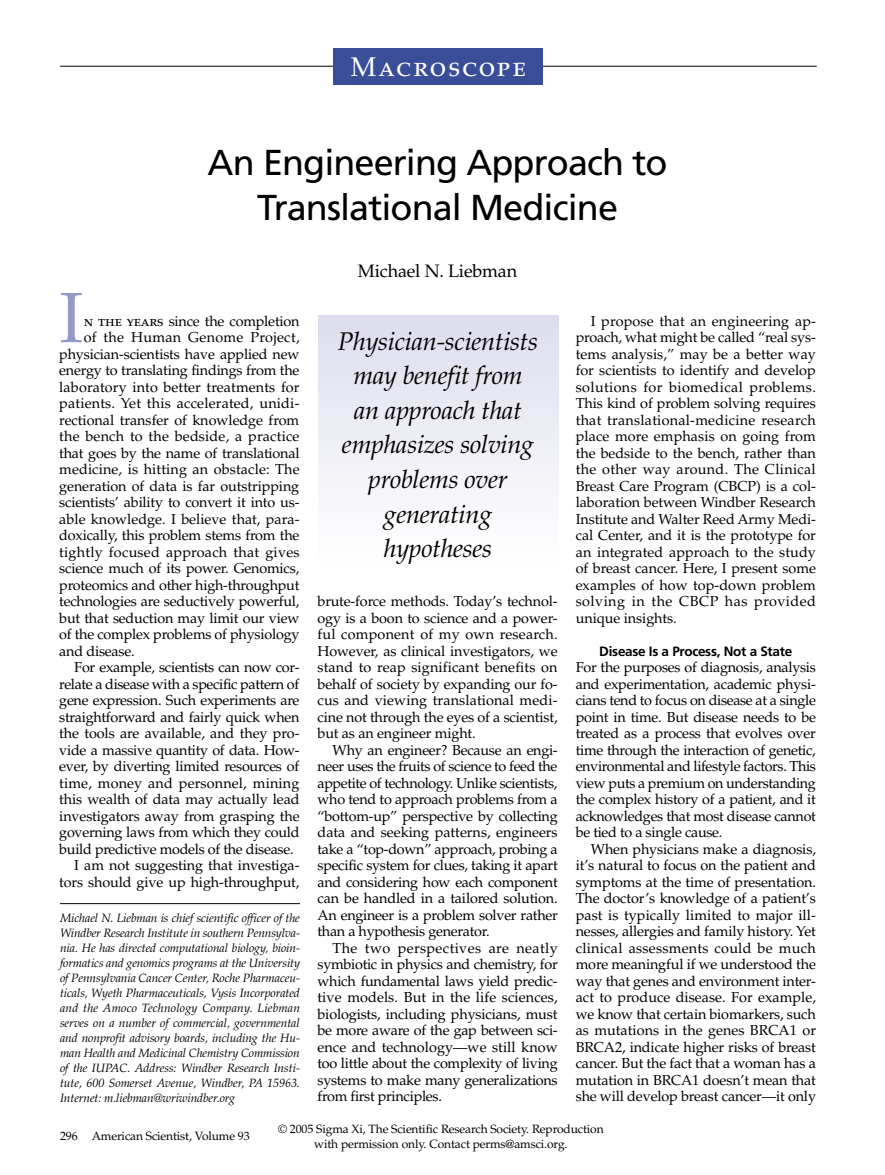
<style>
.page{position:relative;width:885px;height:1175px;background:#fff}
.page>*{position:absolute;margin:0;border:0;box-sizing:border-box;transform-origin:0 0}
.t1{font:71.25px "Palatino";color:#9599c7}
.t2{font:36px/45px "Frutiger";letter-spacing:-.025em;color:#000;text-align:center}
.t3{font:27px "Palatino SC";letter-spacing:.07em;color:#fff}
.t4{font:italic 25.5px/34.5px "Palatino";letter-spacing:-.01em;color:#000;text-align:center}
.t5{font:18px "Palatino";letter-spacing:-.01em;color:#000}
.t6{font:14.4px/16.5px "Palatino";letter-spacing:-.015em;color:#000;text-align:justify}
.t7{font:14.4px "Palatino";letter-spacing:.01em;color:#000}
.t8{font:14.4px "Palatino";letter-spacing:.005em;color:#000}
.t9{font:14.4px "Palatino";letter-spacing:.015em;color:#000}
.t10{font:14.4px "Palatino";letter-spacing:.02em;color:#000}
.t11{font:700 13.5px "Frutiger";letter-spacing:-.02em;color:#000}
.t12{font:italic 12px/15px "Palatino";letter-spacing:-.01em;color:#000;text-align:justify}
.t13{font:12px/15px "Palatino";letter-spacing:-.01em;color:#000;text-align:center}
.s1{font-family:"Palatino SC"}
</style>
<div class="page">
<hr style="left:60px;top:66px;width:756px;height:1px;background:#000">
<div style="left:333px;top:48px;width:210px;height:36px;background:#3a4d98"></div>
<hr style="left:60px;top:903px;width:240px;height:1px;background:#000">
<div style="left:318px;top:315px;width:240px;height:261px;background:linear-gradient(to bottom,#dde,#fff)"></div>
<h3 class="t3" style="left:350px;top:51px;width:177px">Macroscope</h3>
<h2 class="t2" style="left:207px;top:139px;width:461px">An Engineering Approach to<br>Translational Medicine</h2>
<h1 class="t1" style="left:59px;top:276px;width:25px">I</h1>
<p class="t6" style="left:84px;top:313px;width:217px"><span class="s1">n the years</span> since the completion</p>
<p class="t10" style="left:84px;top:329px;width:217px">of the Human Genome Project,</p>
<p class="t6" style="left:59px;top:346px;width:242px">physician-scientists have applied new</p>
<p class="t6" style="left:59px;top:362px;width:241px">energy to translating findings from the</p>
<p class="t7" style="left:59px;top:378px;width:242px">laboratory into better treatments for</p>
<p class="t7" style="left:59px;top:395px;width:242px">patients. Yet this accelerated, unidi-</p>
<p class="t6" style="left:59px;top:412px;width:241px">rectional transfer of knowledge from</p>
<p class="t7" style="left:59px;top:428px;width:242px">the bench to the bedside, a practice</p>
<p class="t6" style="left:59px;top:445px;width:242px">that goes by the name of translational</p>
<p class="t8" style="left:59px;top:461px;width:242px">medicine, is hitting an obstacle: The</p>
<p class="t6" style="left:59px;top:478px;width:241px">generation of data is far outstripping</p>
<p class="t6" style="left:59px;top:494px;width:242px">scientists’ ability to convert it into us-</p>
<p class="t6" style="left:59px;top:511px;width:242px">able knowledge. I believe that, para-</p>
<p class="t6" style="left:59px;top:527px;width:241px">doxically, this problem stems from the</p>
<p class="t9" style="left:59px;top:543px;width:242px">tightly focused approach that gives</p>
<p class="t6" style="left:59px;top:560px;width:241px">science much of its power. Genomics,</p>
<p class="t6" style="left:59px;top:577px;width:241px">proteomics and other high-throughput</p>
<p class="t6" style="left:59px;top:593px;width:241px">technologies are seductively powerful,</p>
<p class="t6" style="left:59px;top:610px;width:241px">but that seduction may limit our view</p>
<p class="t6" style="left:59px;top:626px;width:242px">of the complex problems of physiology</p>
<p class="t6" style="left:59px;top:643px;width:77px">and disease.</p>
<p class="t6" style="left:74px;top:659px;width:227px">For example, scientists can now cor-</p>
<p class="t6" style="left:59px;top:676px;width:241px">relate a disease with a specific pattern of</p>
<p class="t6" style="left:59px;top:692px;width:241px">gene expression. Such experiments are</p>
<p class="t6" style="left:59px;top:709px;width:241px">straightforward and fairly quick when</p>
<p class="t6" style="left:59px;top:725px;width:242px">the tools are available, and they pro-</p>
<p class="t6" style="left:59px;top:742px;width:242px">vide a massive quantity of data. How-</p>
<p class="t6" style="left:59px;top:758px;width:241px">ever, by diverting limited resources of</p>
<p class="t7" style="left:59px;top:774px;width:241px">time, money and personnel, mining</p>
<p class="t6" style="left:59px;top:791px;width:242px">this wealth of data may actually lead</p>
<p class="t6" style="left:59px;top:808px;width:242px">investigators away from grasping the</p>
<p class="t6" style="left:59px;top:824px;width:241px">governing laws from which they could</p>
<p class="t6" style="left:59px;top:841px;width:236px">build predictive models of the disease.</p>
<p class="t6" style="left:74px;top:857px;width:227px">I am not suggesting that investiga-</p>
<p class="t6" style="left:59px;top:874px;width:241px">tors should give up high-throughput,</p>
<p class="t12" style="left:60px;top:910px;width:241px">Michael N. Liebman is chief scientific officer of the Windber Research Institute in southern Pennsylva&shy;nia. He has directed computational biology, bioin&shy;formatics and genomics programs at the University of Pennsylvania Cancer Center, Roche Pharmaceu&shy;ticals, Wyeth Pharmaceuticals, Vysis Incorporated and the Amoco Technology Company. Liebman serves on a number of commercial, governmental and nonprofit advisory boards, including the Hu&shy;man Health and Medicinal Chemistry Commission of the IUPAC. Address: Windber Research Insti&shy;tute, 600 Somerset Avenue, Windber, PA 15963.<br>Internet: m.liebman@wriwindber.org</p>
<p class="t5" style="left:358px;top:261px;width:161px">Michael N. Liebman</p>
<h3 class="t4" style="left:338px;top:324px;width:202px">Physician-scientists may benefit from an approach that emphasizes solving problems over generating hypotheses</h3>
<p class="t6" style="left:317px;top:593px;width:242px">brute-force methods. Today’s technol&shy;ogy is a boon to science and a power&shy;ful component of my own research.<br>However, as clinical investigators, we stand to reap significant benefits on behalf of society by expanding our fo&shy;cus and viewing translational medi&shy;cine not through the eyes of a scientist, but as an engineer might.</p>
<p class="t6" style="left:317px;top:742px;width:242px;text-indent:15px">Why an engineer? Because an engi&shy;neer uses the fruits of science to feed the appetite of technology. Unlike scientists, who tend to approach problems from a “bottom-up” perspective by collecting data and seeking patterns, engineers take a “top-down” approach, probing a specific system for clues, taking it apart and considering how each component can be handled in a tailored solution.<br>An engineer is a problem solver rather than a hypothesis generator.</p>
<p class="t6" style="left:317px;top:940px;width:242px;text-indent:15px">The two perspectives are neatly symbiotic in physics and chemistry, for which fundamental laws yield predic&shy;tive models. But in the life sciences, biologists, including physicians, must be more aware of the gap between sci&shy;ence and technology—we still know too little about the complexity of living systems to make many generalizations from first principles.</p>
<p class="t6" style="left:575px;top:313px;width:242px;text-indent:15px">I propose that an engineering ap&shy;proach, what might be called “real sys&shy;tems analysis,” may be a better way for scientists to identify and develop solutions for biomedical problems.<br>This kind of problem solving requires that translational-medicine research place more emphasis on going from the bedside to the bench, rather than the other way around. The Clinical Breast Care Program (CBCP) is a col&shy;laboration between Windber Research Institute and Walter Reed Army Medi&shy;cal Center, and it is the prototype for an integrated approach to the study of breast cancer. Here, I present some examples of how top-down problem solving in the CBCP has provided unique insights.</p>
<p class="t11" style="left:599px;top:643px;width:194px">Disease Is a Process, Not a State</p>
<p class="t6" style="left:575px;top:659px;width:242px">For the purposes of diagnosis, analysis and experimentation, academic physi&shy;cians tend to focus on disease at a single point in time. But disease needs to be treated as a process that evolves over time through the interaction of genetic, environmental and lifestyle factors. This view puts a premium on understanding the complex history of a patient, and it acknowledges that most disease cannot be tied to a single cause.</p>
<p class="t6" style="left:575px;top:841px;width:242px;text-indent:15px">When physicians make a diagnosis, it’s natural to focus on the patient and symptoms at the time of presentation.<br>The doctor’s knowledge of a patient’s past is typically limited to major ill&shy;nesses, allergies and family history. Yet clinical assessments could be much more meaningful if we understood the way that genes and environment inter&shy;act to produce disease. For example, we know that certain biomarkers, such as mutations in the genes BRCA1 or BRCA2, indicate higher risks of breast cancer. But the fact that a woman has a mutation in BRCA1 doesn’t mean that she will develop breast cancer—it only</p>
<p class="t13" style="left:60px;top:1128px;width:191px">296 American Scientist, Volume 93</p>
<p class="t13" style="left:278px;top:1121px;width:327px">© 2005 Sigma Xi, The Scientific Research Society. Reproduction with permission only. Contact perms@amsci.org.</p>
</div>
